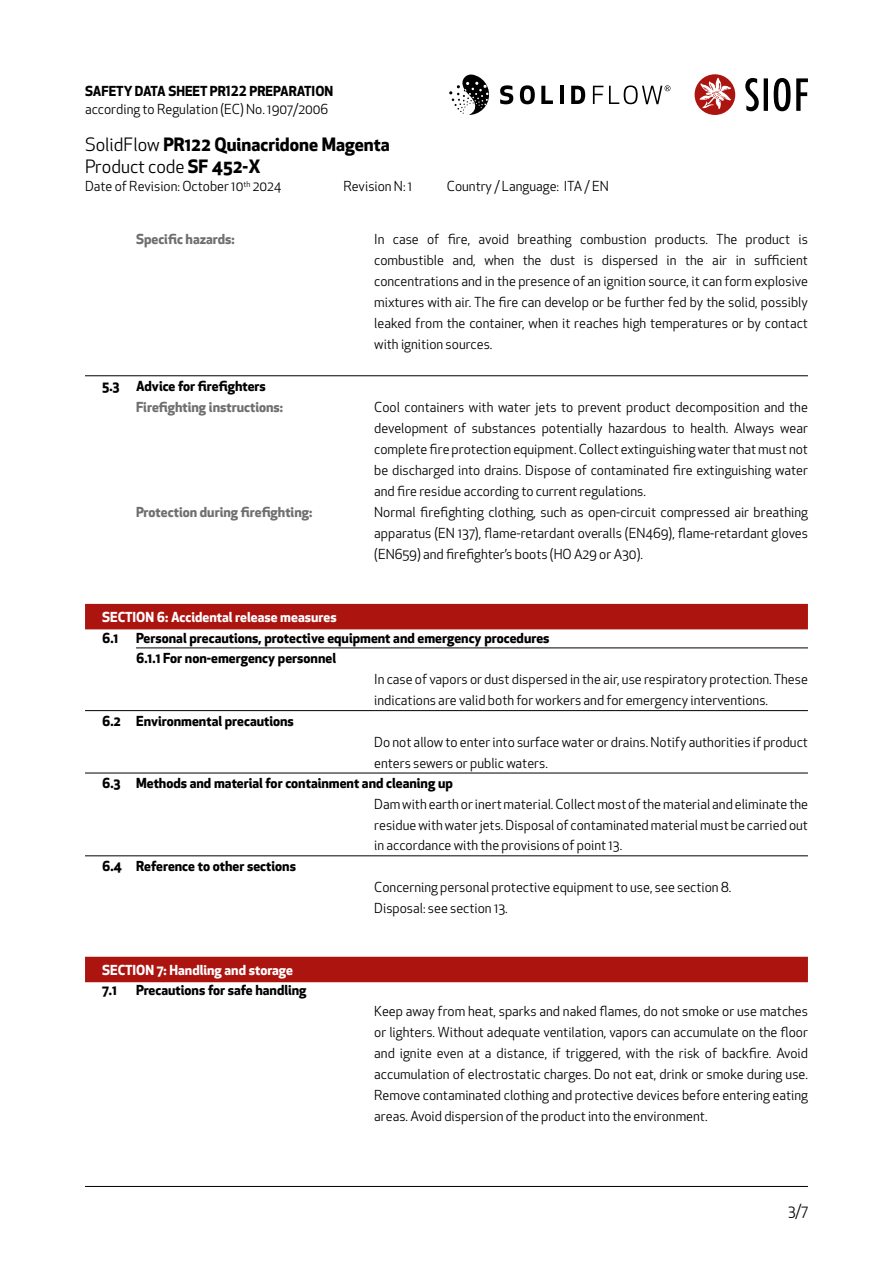
<style>
.page{position:relative;width:893px;height:1263px;background:#fff}
.page>*{position:absolute;margin:0;border:0;box-sizing:border-box;transform-origin:0 0}
.t1{font:700 18px/22.5px "Apex New";color:#000}
.t2{font:15px "Apex New";color:#000}
.t3{font:13.5px/21px "Apex New";color:#000;text-align:justify}
.t4{font:700 13.5px/20.7px "Apex New";color:#000}
.t5{font:700 13.5px "Apex New";color:#706f6f}
.t6{font:700 13.5px "Apex New";color:#fff}
.s1{font-weight:400}
</style>
<div class="page">
<hr style="left:85px;top:1186px;width:723px;height:1px;background:#000">
<hr style="left:85px;top:375px;width:723px;height:1px;background:#000">
<div style="left:85px;top:604px;width:723px;height:25px;background:#ac1410"></div>
<hr style="left:136px;top:647px;width:672px;height:1px;background:#000">
<hr style="left:85px;top:710px;width:723px;height:1px;background:#000">
<hr style="left:85px;top:773px;width:723px;height:1px;background:#000">
<hr style="left:85px;top:855px;width:723px;height:1px;background:#000">
<div style="left:85px;top:957px;width:723px;height:25px;background:#ac1410"></div>
<div style="left:695px;top:74px;width:40px;height:41px;background:#ac1410;border-radius:50%"></div>
<svg style="left:699px;top:78px;width:32px;height:31px"></svg>
<svg style="left:745px;top:78px;width:63px;height:33px"></svg>
<svg style="left:449px;top:74px;width:40px;height:41px"></svg>
<svg style="left:500px;top:85px;width:13px;height:19px"></svg>
<svg style="left:520px;top:85px;width:15px;height:19px"></svg>
<svg style="left:541px;top:86px;width:12px;height:18px"></svg>
<svg style="left:560px;top:86px;width:3px;height:18px"></svg>
<svg style="left:571px;top:86px;width:14px;height:18px"></svg>
<svg style="left:593px;top:86px;width:10px;height:18px"></svg>
<svg style="left:609px;top:85px;width:61px;height:19px"></svg>
<p class="t4" style="left:85px;top:80px;width:250px">SAFETY DATA SHEET PR122 PREPARATION</p>
<p class="t3" style="left:85px;top:98px;width:245px">according to Regulation (EC) No. 1907/2006</p>
<h1 class="t1" style="left:85px;top:132px;width:306px"><span class="s1">SolidFlow</span> PR122 Quinacridone Magenta<br><span class="s1">Product code</span> SF 452-X</h1>
<p class="t3" style="left:85px;top:176px;width:198px">Date of Revision: October 10<sup>th</sup> 2024</p>
<p class="t3" style="left:343px;top:176px;width:70px">Revision N: 1</p>
<p class="t3" style="left:447px;top:176px;width:164px">Country / Language: ITA / EN</p>
<p class="t5" style="left:136px;top:229px;width:100px">Specific hazards:</p>
<p class="t3" style="left:374px;top:229px;width:435px">In case of fire, avoid breathing combustion products. The product is combustible and, when the dust is dispersed in the air in sufficient concentrations and in the presence of an ignition source, it can form explosive mixtures with air. The fire can develop or be further fed by the solid, possibly leaked from the container, when it reaches high temperatures or by contact with ignition sources.</p>
<p class="t4" style="left:102px;top:375px;width:165px">5.3 Advice for firefighters</p>
<p class="t5" style="left:136px;top:397px;width:149px">Firefighting instructions:</p>
<p class="t3" style="left:374px;top:397px;width:435px">Cool containers with water jets to prevent product decomposition and the development of substances potentially hazardous to health. Always wear complete fire protection equipment. Collect extinguishing water that must not be discharged into drains. Dispose of contaminated fire extinguishing water and fire residue according to current regulations.</p>
<p class="t5" style="left:136px;top:502px;width:178px">Protection during firefighting:</p>
<p class="t3" style="left:374px;top:502px;width:435px">Normal firefighting clothing, such as open-circuit compressed air breathing apparatus (EN 137), flame-retardant overalls (EN469), flame-retardant gloves (EN659) and firefighter’s boots (HO A29 or A30).</p>
<p class="t6" style="left:102px;top:607px;width:236px">SECTION 6: Accidental release measures</p>
<p class="t4" style="left:102px;top:627px;width:18px">6.1</p>
<p class="t4" style="left:136px;top:627px;width:415px">Personal precautions, protective equipment and emergency procedures<br>6.1.1 For non-emergency personnel</p>
<p class="t3" style="left:374px;top:669px;width:435px">In case of vapors or dust dispersed in the air, use respiratory protection. These indications are valid both for workers and for emergency interventions.</p>
<p class="t4" style="left:102px;top:710px;width:193px">6.2 Environmental precautions</p>
<p class="t3" style="left:374px;top:731px;width:435px">Do not allow to enter into surface water or drains. Notify authorities if product enters sewers or public waters.</p>
<p class="t4" style="left:102px;top:772px;width:352px">6.3 Methods and material for containment and cleaning up</p>
<p class="t3" style="left:374px;top:794px;width:435px">Dam with earth or inert material. Collect most of the material and eliminate the residue with water jets. Disposal of contaminated material must be carried out in accordance with the provisions of point 13.</p>
<p class="t4" style="left:102px;top:855px;width:195px">6.4 Reference to other sections</p>
<p class="t3" style="left:374px;top:876px;width:358px">Concerning personal protective equipment to use, see section 8.<br>Disposal: see section 13.</p>
<p class="t6" style="left:102px;top:960px;width:192px">SECTION 7: Handling and storage</p>
<p class="t4" style="left:102px;top:979px;width:16px">7.1</p>
<p class="t4" style="left:136px;top:979px;width:172px">Precautions for safe handling</p>
<p class="t3" style="left:374px;top:1001px;width:435px">Keep away from heat, sparks and naked flames, do not smoke or use matches or lighters. Without adequate ventilation, vapors can accumulate on the floor and ignite even at a distance, if triggered, with the risk of backfire. Avoid accumulation of electrostatic charges. Do not eat, drink or smoke during use.<br>Remove contaminated clothing and protective devices before entering eating areas. Avoid dispersion of the product into the environment.</p>
<p class="t2" style="left:788px;top:1201px;width:21px">3/7</p>
</div>
